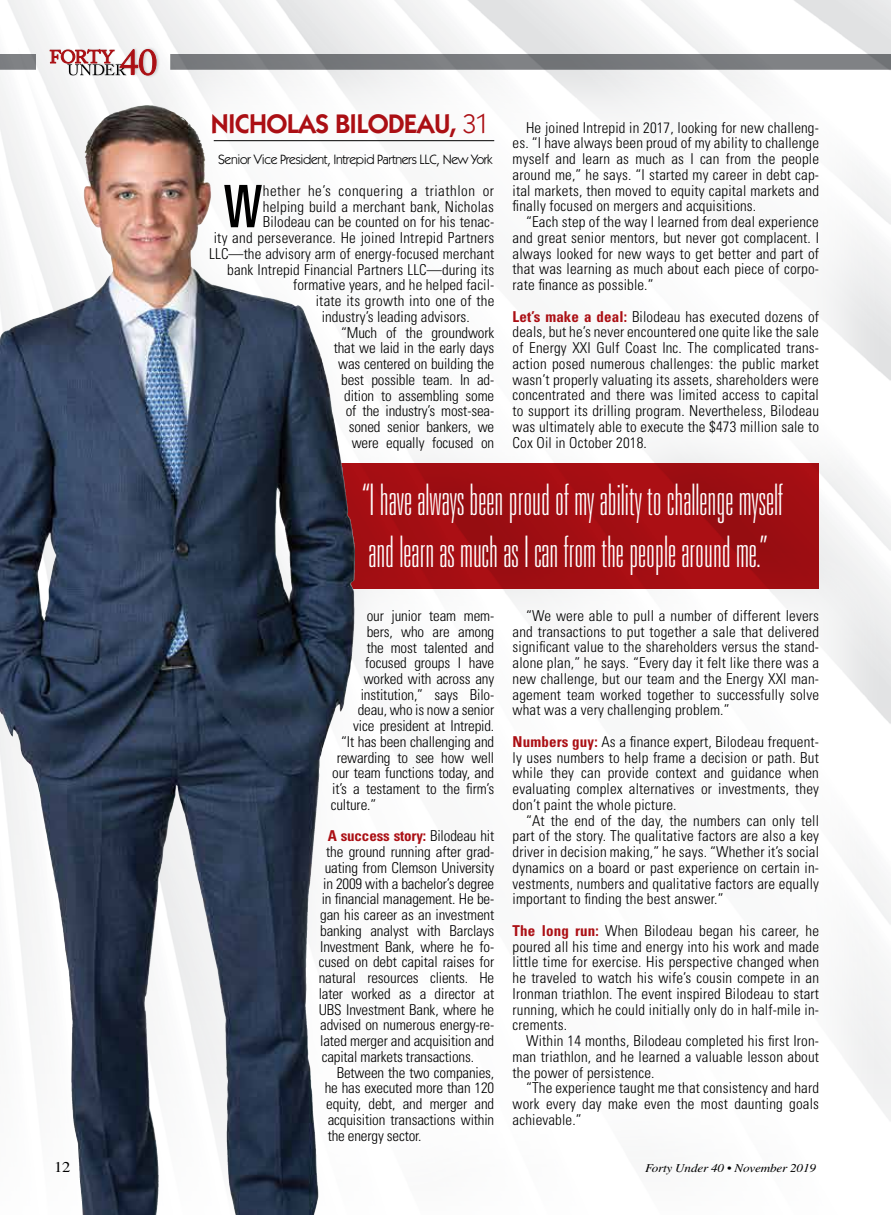
<style>
.page{position:relative;width:891px;height:1215px;background:#fff}
.page>*{position:absolute;margin:0;border:0;box-sizing:border-box;transform-origin:0 0}
.t1{font:ultra-condensed 58.65px "Univers";color:#000}
.t2{font:100 ultra-condensed 43.5px/52.2px "Univers";color:#fff}
.t3{font:600 27px "Itc Kabel";letter-spacing:-.025em;color:#ab0f14}
.t4{font:300 condensed 15px/15.8px "Univers";letter-spacing:-.01em;color:#000;text-align:justify}
.t5{font:300 condensed 15px "Univers";letter-spacing:.015em;color:#000}
.t6{font:300 condensed 15px "Univers";letter-spacing:.035em;color:#000}
.t7{font:700 condensed 15px "Univers";letter-spacing:-.01em;color:#ab0f14}
.t8{font:15px "Times LT Std";color:#000;scale:1.1 1}
.t9{font:13.5px "Itc Kabel";letter-spacing:-.025em;color:#000}
.t10{font:italic 12px "Times LT Std";letter-spacing:-.015em;color:#000;scale:1.1 1}
.s1{font-weight:400}
.s2{font-weight:700;color:#ab0f14}
.s3{font-weight:300;color:#000}
</style>
<div class="page">
<img style="left:0;top:0;width:891px;height:1215px">
<div style="left:140px;top:43px;width:749px;height:1170px;background:#fff;opacity:.75"></div>
<hr style="left:214px;top:140px;width:280px;height:1px;background:#000">
<svg style="left:314px;top:464px;width:505px;height:126px;background:#991218"></svg>
<img style="left:84px;top:106px;width:58px;height:99px">
<div style="left:0;top:54px;width:36px;height:16px;background:#808285"></div>
<div style="left:170px;top:54px;width:721px;height:16px;background:#808285"></div>
<div style="left:67px;top:64px;width:60px;height:12px;background:#000;opacity:.21"></div>
<div style="left:118px;top:46px;width:42px;height:32px;background:#000;opacity:.21"></div>
<svg style="left:50px;top:49px;width:106px;height:26px"></svg>
<h3 class="t3" style="left:211px;top:108px;width:280px">NICHOLAS BILODEAU, <span class="s1">31</span></h3>
<p class="t9" style="left:218px;top:152px;width:276px">Senior Vice President, Intrepid Partners LLC, New York</p>
<h1 class="t1" style="left:223px;top:173px;width:41px">W</h1>
<p class="t6" style="left:263px;top:181px;width:233px">hether he’s conquering a triathlon or</p>
<p class="t5" style="left:263px;top:197px;width:233px">helping build a merchant bank, Nicholas</p>
<p class="t4" style="left:263px;top:214px;width:233px">Bilodeau can be counted on for his tenac-</p>
<p class="t5" style="left:214px;top:229px;width:282px">ity and perseverance. He joined Intrepid Partners</p>
<p class="t4" style="left:209px;top:246px;width:287px">LLC—the advisory arm of energy-focused merchant</p>
<p class="t4" style="left:227px;top:261px;width:269px">bank Intrepid Financial Partners LLC—during its</p>
<p class="t4" style="left:293px;top:277px;width:203px">formative years, and he helped facil-</p>
<p class="t5" style="left:316px;top:292px;width:180px">itate its growth into one of the</p>
<p class="t4" style="left:322px;top:309px;width:150px">industry’s leading advisors.</p>
<p class="t4" style="left:341px;top:324px;width:154px">“Much of the groundwork</p>
<p class="t4" style="left:334px;top:340px;width:162px">that we laid in the early days</p>
<p class="t4" style="left:338px;top:356px;width:157px">was centered on building the</p>
<p class="t4" style="left:341px;top:372px;width:155px">best possible team. In ad-</p>
<p class="t4" style="left:344px;top:387px;width:151px">dition to assembling some</p>
<p class="t4" style="left:346px;top:403px;width:150px">of the industry’s most-sea-</p>
<p class="t4" style="left:349px;top:419px;width:147px">soned senior bankers, we</p>
<p class="t4" style="left:352px;top:435px;width:144px">were equally focused on</p>
<p class="t4" style="left:513px;top:120px;width:308px;text-indent:14px">He joined Intrepid in 2017, looking for new challeng&shy;es. “I have always been proud of my ability to challenge myself and learn as much as I can from the people around me,” he says. “I started my career in debt cap&shy;ital markets, then moved to equity capital markets and finally focused on mergers and acquisitions.</p>
<p class="t4" style="left:513px;top:214px;width:308px;text-indent:14px">“Each step of the way I learned from deal experience and great senior mentors, but never got complacent. I always looked for new ways to get better and part of that was learning as much about each piece of corpo&shy;rate finance as possible.”</p>
<p class="t4" style="left:513px;top:309px;width:308px"><span class="s2">Let’s make a deal:</span> Bilodeau has executed dozens of deals, but he’s never encountered one quite like the sale of Energy XXI Gulf Coast Inc. The complicated trans&shy;action posed numerous challenges: the public market wasn’t properly valuating its assets, shareholders were concentrated and there was limited access to capital to support its drilling program. Nevertheless, Bilodeau was ultimately able to execute the $473 million sale to Cox Oil in October 2018.</p>
<h2 class="t2" style="left:362px;top:474px;width:422px">“I have always been proud of my ability to challenge myself and learn as much as I can from the people around me.”</h2>
<p class="t4" style="left:367px;top:608px;width:129px">our junior team mem-</p>
<p class="t4" style="left:367px;top:624px;width:129px">bers, who are among</p>
<p class="t4" style="left:367px;top:639px;width:129px">the most talented and</p>
<p class="t4" style="left:365px;top:655px;width:130px">focused groups I have</p>
<p class="t4" style="left:364px;top:671px;width:132px">worked with across any</p>
<p class="t4" style="left:361px;top:687px;width:135px">institution,” says Bilo-</p>
<p class="t4" style="left:358px;top:702px;width:138px">deau, who is now a senior</p>
<p class="t4" style="left:353px;top:718px;width:143px">vice president at Intrepid.</p>
<p class="t4" style="left:341px;top:734px;width:154px">“It has been challenging and</p>
<p class="t4" style="left:337px;top:750px;width:159px">rewarding to see how well</p>
<p class="t4" style="left:332px;top:765px;width:164px">our team functions today, and</p>
<p class="t4" style="left:332px;top:781px;width:163px">it’s a testament to the firm’s</p>
<p class="t4" style="left:331px;top:797px;width:47px">culture.”</p>
<p class="t7" style="left:328px;top:827px;width:168px">A success story: <span class="s3">Bilodeau hit</span></p>
<p class="t4" style="left:326px;top:844px;width:169px">the ground running after grad-</p>
<p class="t4" style="left:325px;top:860px;width:171px">uating from Clemson University</p>
<p class="t4" style="left:323px;top:876px;width:173px">in 2009 with a bachelor’s degree</p>
<p class="t4" style="left:322px;top:891px;width:174px">in financial management. He be-</p>
<p class="t4" style="left:320px;top:907px;width:175px">gan his career as an investment</p>
<p class="t4" style="left:320px;top:923px;width:175px">banking analyst with Barclays</p>
<p class="t4" style="left:320px;top:939px;width:175px">Investment Bank, where he fo-</p>
<p class="t4" style="left:319px;top:954px;width:177px">cused on debt capital raises for</p>
<p class="t4" style="left:319px;top:970px;width:177px">natural resources clients. He</p>
<p class="t4" style="left:319px;top:986px;width:177px">later worked as a director at</p>
<p class="t4" style="left:319px;top:1002px;width:177px">UBS Investment Bank, where he</p>
<p class="t4" style="left:320px;top:1017px;width:175px">advised on numerous energy-re-</p>
<p class="t4" style="left:320px;top:1033px;width:175px">lated merger and acquisition and</p>
<p class="t4" style="left:322px;top:1049px;width:154px">capital markets transactions.</p>
<p class="t4" style="left:337px;top:1065px;width:159px">Between the two companies,</p>
<p class="t4" style="left:325px;top:1080px;width:171px">he has executed more than 120</p>
<p class="t4" style="left:326px;top:1096px;width:170px">equity, debt, and merger and</p>
<p class="t4" style="left:328px;top:1112px;width:168px">acquisition transactions within</p>
<p class="t4" style="left:328px;top:1128px;width:95px">the energy sector.</p>
<p class="t4" style="left:513px;top:608px;width:308px;text-indent:14px">“We were able to pull a number of different levers and transactions to put together a sale that delivered significant value to the shareholders versus the stand&shy;alone plan,” he says. “Every day it felt like there was a new challenge, but our team and the Energy XXI man&shy;agement team worked together to successfully solve what was a very challenging problem.”</p>
<p class="t4" style="left:513px;top:734px;width:308px"><span class="s2">Numbers guy:</span> As a finance expert, Bilodeau frequent&shy;ly uses numbers to help frame a decision or path. But while they can provide context and guidance when evaluating complex alternatives or investments, they don’t paint the whole picture.</p>
<p class="t4" style="left:513px;top:813px;width:308px;text-indent:14px">“At the end of the day, the numbers can only tell part of the story. The qualitative factors are also a key driver in decision making,” he says. “Whether it’s social dynamics on a board or past experience on certain in&shy;vestments, numbers and qualitative factors are equally important to finding the best answer.”</p>
<p class="t4" style="left:513px;top:923px;width:308px"><span class="s2">The long run:</span> When Bilodeau began his career, he poured all his time and energy into his work and made little time for exercise. His perspective changed when he traveled to watch his wife’s cousin compete in an Ironman triathlon. The event inspired Bilodeau to start running, which he could initially only do in half-mile in&shy;crements.</p>
<p class="t4" style="left:513px;top:1033px;width:308px;text-indent:14px">Within 14 months, Bilodeau completed his first Iron&shy;man triathlon, and he learned a valuable lesson about the power of persistence.</p>
<p class="t4" style="left:513px;top:1080px;width:308px;text-indent:14px">“The experience taught me that consistency and hard work every day make even the most daunting goals achievable.”</p>
<p class="t8" style="left:54px;top:1159px;width:16px">12</p>
<p class="t10" style="left:645px;top:1162px;width:157px">Forty Under 40 • November 2019</p>
</div>
